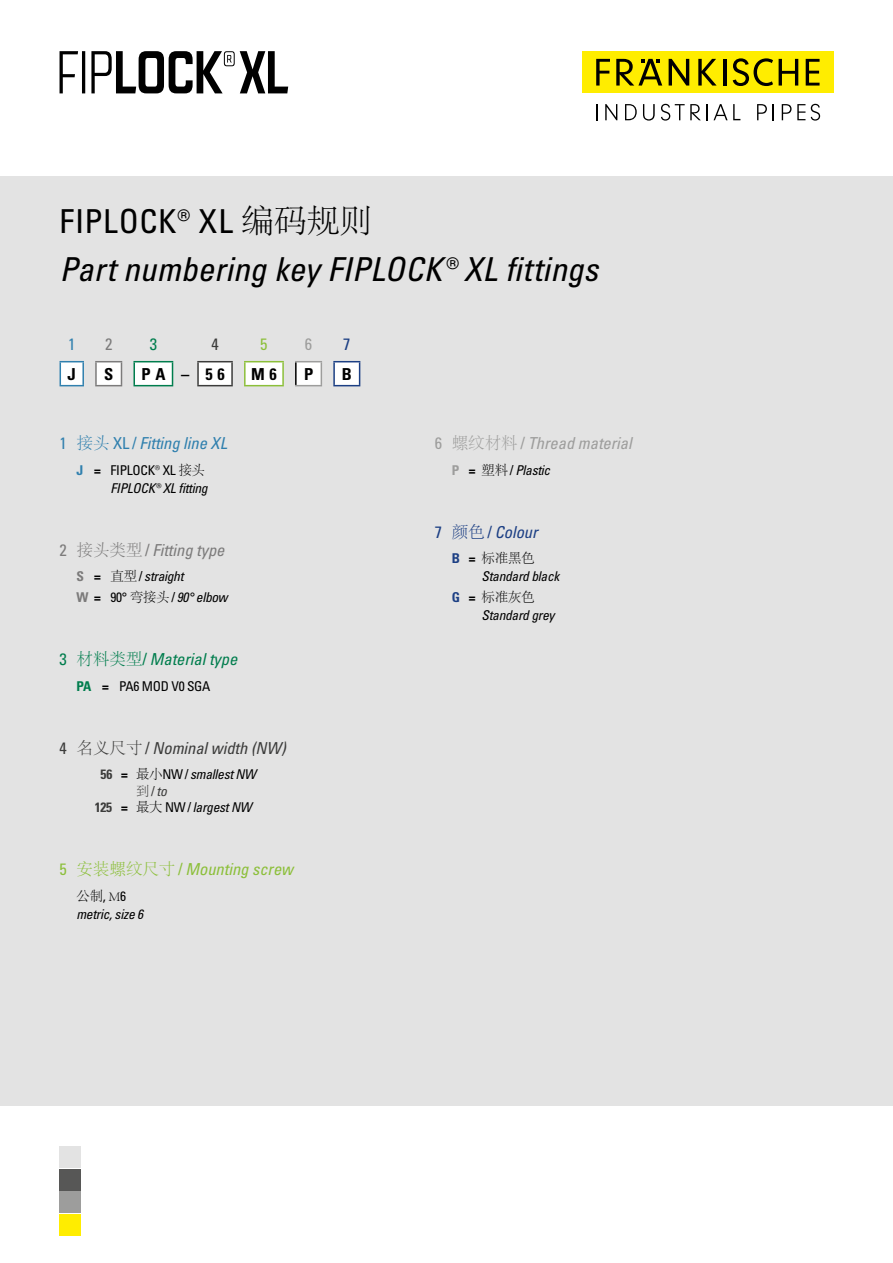
<style>
.page{position:relative;width:893px;height:1263px;background:#fff}
.page>*{position:absolute;margin:0;border:0;box-sizing:border-box;transform-origin:0 0}
.t1{font:italic condensed 33px/48px "Univers LT Pro";letter-spacing:.005em;color:#000}
.t2{font:italic condensed 16.5px "Univers LT Pro";color:#3c3c3b}
.t3{font:italic condensed 16.5px "Univers LT Pro";color:#8cbf3a}
.t4{font:italic condensed 16.5px "Univers LT Pro";color:#9d9d9c}
.t5{font:italic condensed 16.5px "Univers LT Pro";color:#3080ae}
.t6{font:italic condensed 16.5px "Univers LT Pro";color:#007d4d}
.t7{font:italic condensed 16.5px "Univers LT Pro";color:#7c7b7b}
.t8{font:700 condensed 16.5px "Univers LT Pro";color:#000}
.t9{font:italic condensed 16.5px "Univers LT Pro";color:#1c3f84}
.t10{font:condensed 16.5px "Univers LT Pro";color:#3080ae}
.t11{font:condensed 16.5px "Univers LT Pro";color:#7c7b7b}
.t12{font:condensed 16.5px "Univers LT Pro";color:#007d4d}
.t13{font:condensed 16.5px "Univers LT Pro";color:#3c3c3b}
.t14{font:condensed 16.5px "Univers LT Pro";color:#8cbf3a}
.t15{font:condensed 16.5px "Univers LT Pro";color:#9d9d9c}
.t16{font:condensed 16.5px "Univers LT Pro";color:#1c3f84}
.t17{font:italic condensed 13.5px/18px "Univers LT Pro";letter-spacing:-.02em;color:#000;text-align:right}
.t18{font:300 13.5px "Adobe Song Std";letter-spacing:-.02em;color:#000}
.t19{font:condensed 13.5px "Univers LT Pro";letter-spacing:-.02em;color:#000}
.t20{font:italic condensed 13.5px "Univers LT Pro";color:#3c3c3b}
.s1{font-style:normal}
.s2{font-family:"Adobe Song Std";font-weight:300;font-style:normal;font-stretch:normal}
.s3{font-weight:700;font-style:normal;color:#3080ae}
.s4{font-weight:700;font-style:normal}
.s5{font-weight:300;font-style:normal}
.s6{font-weight:700;font-style:normal;color:#7c7b7b}
.s7{font-weight:700;color:#007d4d}
.s8{font-weight:700}
.s9{font-weight:700;font-style:normal;color:#3c3c3b}
.s10{font-family:"Univers LT Pro";font-weight:400;font-stretch:condensed}
.s11{font-weight:700;font-style:normal;color:#9d9d9c}
.s12{font-family:"Univers LT Pro";font-weight:700;font-stretch:condensed;color:#1c3f84}
.s13{font-family:"Univers LT Pro";font-weight:700;font-stretch:condensed}
</style>
<div class="page">
<div style="left:0;top:176px;width:893px;height:930px;background:#e3e3e3"></div>
<div style="left:582px;top:51px;width:251px;height:42px;background:#ffed00"></div>
<svg style="left:596px;top:59px;width:14px;height:27px"></svg>
<svg style="left:616px;top:59px;width:46px;height:27px"></svg>
<svg style="left:669px;top:59px;width:20px;height:27px"></svg>
<svg style="left:698px;top:59px;width:19px;height:27px"></svg>
<hr style="left:723px;top:59px;width:3px;height:27px;background:#000">
<svg style="left:733px;top:58px;width:40px;height:28px"></svg>
<svg style="left:779px;top:59px;width:19px;height:27px"></svg>
<svg style="left:806px;top:59px;width:13px;height:27px"></svg>
<svg style="left:596px;top:104px;width:2px;height:16px"></svg>
<svg style="left:605px;top:104px;width:12px;height:16px"></svg>
<svg style="left:625px;top:104px;width:12px;height:16px"></svg>
<svg style="left:643px;top:104px;width:12px;height:17px"></svg>
<svg style="left:707px;top:104px;width:33px;height:16px"></svg>
<svg style="left:757px;top:104px;width:10px;height:16px"></svg>
<svg style="left:773px;top:104px;width:1px;height:16px"></svg>
<svg style="left:782px;top:104px;width:9px;height:16px"></svg>
<svg style="left:797px;top:104px;width:8px;height:16px"></svg>
<svg style="left:661px;top:104px;width:40px;height:17px"></svg>
<svg style="left:811px;top:104px;width:9px;height:17px"></svg>
<div style="left:60px;top:1147px;width:21px;height:21px;background:#e3e3e3"></div>
<div style="left:60px;top:1169px;width:21px;height:21px;background:#575756"></div>
<div style="left:60px;top:1214px;width:21px;height:21px;background:#ffed00"></div>
<div style="left:60px;top:1192px;width:21px;height:21px;background:#9d9d9c"></div>
<svg style="left:60px;top:361px;width:300px;height:25px"></svg>
<svg style="left:60px;top:51px;width:228px;height:42px"></svg>
<h1 class="t1" style="left:60px;top:196px;width:540px"><span class="s1">FIPLOCK® XL</span> <span class="s2">编码规则<br></span>Part numbering key FIPLOCK® XL fittings</h1>
<p class="t10" style="left:68px;top:334px;width:9px">1</p>
<p class="t11" style="left:105px;top:334px;width:9px">2</p>
<p class="t12" style="left:150px;top:334px;width:9px">3</p>
<p class="t13" style="left:211px;top:334px;width:9px">4</p>
<p class="t14" style="left:260px;top:334px;width:9px">5</p>
<p class="t15" style="left:305px;top:334px;width:9px">6</p>
<p class="t16" style="left:343px;top:334px;width:9px">7</p>
<p class="t8" style="left:68px;top:364px;width:10px">J</p>
<p class="t8" style="left:104px;top:364px;width:11px">S</p>
<p class="t8" style="left:141px;top:364px;width:85px">P A–5 6</p>
<p class="t8" style="left:251px;top:364px;width:27px">M 6</p>
<p class="t8" style="left:304px;top:364px;width:11px">P</p>
<p class="t8" style="left:342px;top:364px;width:12px">B</p>
<p class="t5" style="left:60px;top:433px;width:169px"><span class="s1">1</span> <span class="s2">接头</span> <span class="s1">XL /</span> Fitting line XL</p>
<p class="t17" style="left:77px;top:461px;width:133px"><span class="s3">J</span> <span class="s4">=</span> <span class="s1">FIPLOCK</span><span class="s5">®</span> <span class="s1">XL</span> <span class="s2">接头<br></span>FIPLOCK® XL fitting</p>
<p class="t7" style="left:60px;top:539px;width:166px"><span class="s1">2</span> <span class="s2">接头类型</span> <span class="s1">/</span> Fitting type</p>
<p class="t17" style="left:77px;top:566px;width:153px;line-height:21px;text-align:left"><span class="s6">S</span> <span class="s4">=</span> <span class="s2">直型</span><span class="s1">/</span> straight<br><span class="s6">W</span> <span class="s4">=</span> <span class="s1">90°</span> <span class="s2">弯接头</span><span class="s1">/</span> 90° elbow</p>
<p class="t6" style="left:60px;top:649px;width:179px"><span class="s1">3</span> <span class="s2">材料类型</span><span class="s1">/</span> Material type</p>
<p class="t19" style="left:77px;top:677px;width:135px"><span class="s7">PA</span> <span class="s8">=</span> PA6 MOD V0 SGA</p>
<p class="t2" style="left:60px;top:737px;width:228px"><span class="s1">4</span> <span class="s2">名义尺寸</span> <span class="s1">/</span> Nominal width (NW)</p>
<p class="t17" style="left:101px;top:765px;width:157px"><span class="s9">56</span> <span class="s4">=</span> <span class="s2">最小</span><span class="s1">NW/</span> smallest NW</p>
<p class="t20" style="left:136px;top:782px;width:32px"><span class="s2">到</span><span class="s1">/</span>to</p>
<p class="t17" style="left:95px;top:798px;width:158px"><span class="s9">125</span> <span class="s4">=</span> <span class="s2">最大</span> <span class="s1">NW/</span>largest NW</p>
<p class="t3" style="left:60px;top:859px;width:235px"><span class="s1">5</span> <span class="s2">安装螺纹尺寸</span> <span class="s1">/</span> Mounting screw</p>
<p class="t18" style="left:77px;top:888px;width:51px">公制<span class="s10">,</span> M<span class="s10">6</span></p>
<p class="t17" style="left:77px;top:905px;width:68px">metric, size 6</p>
<p class="t4" style="left:435px;top:433px;width:198px"><span class="s1">6</span> <span class="s2">螺纹材料</span> <span class="s1">/</span> Thread material</p>
<p class="t17" style="left:452px;top:461px;width:100px"><span class="s11">P</span> <span class="s4">=</span> <span class="s2">塑料</span><span class="s1">/</span>Plastic</p>
<p class="t9" style="left:435px;top:521px;width:104px"><span class="s1">7</span> <span class="s2">颜色</span> <span class="s1">/</span> Colour</p>
<p class="t18" style="left:452px;top:551px;width:84px"><span class="s12">B</span> <span class="s13">=</span> 标准黑色</p>
<p class="t17" style="left:482px;top:567px;width:79px">Standard black</p>
<p class="t18" style="left:452px;top:590px;width:84px"><span class="s12">G</span> <span class="s13">=</span> 标准灰色</p>
<p class="t17" style="left:482px;top:606px;width:74px">Standard grey</p>
</div>
